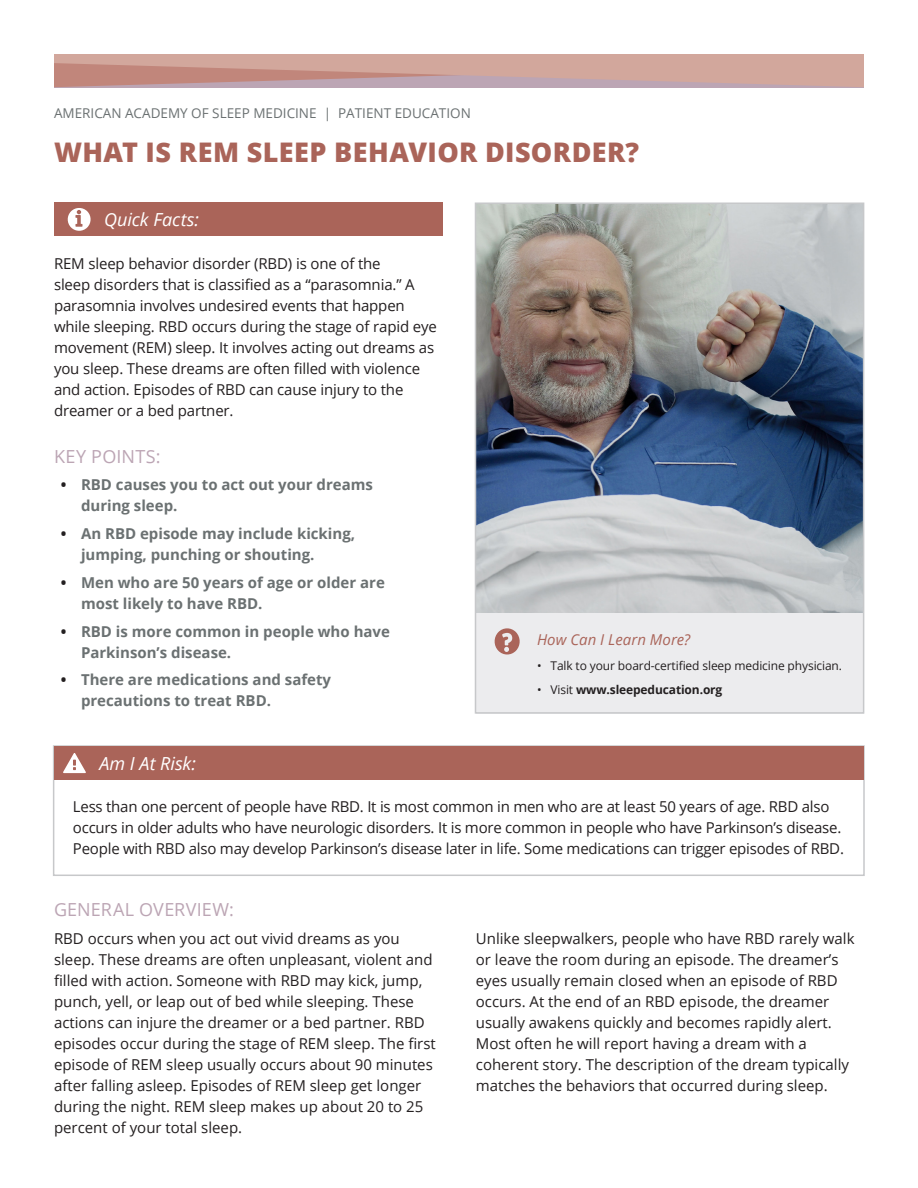
<style>
.page{position:relative;width:918px;height:1188px;background:#fff}
.page>*{position:absolute;margin:0;border:0;box-sizing:border-box;transform-origin:0 0}
.t1{font:800 27px "Open Sans";letter-spacing:.02em;color:#aa6459}
.H2_-_Span_All{font:18px "Open Sans";letter-spacing:.01em;color:#bca5b4}
.H3_-_Section_title{font:italic 18px "Open Sans";letter-spacing:.005em;color:#fff}
.Body_Copy{font:15px/21px "Open Sans";color:#231f20}
.t2{font:700 15px/21px "Open Sans";color:#6b7172}
.Learn_More_-_Header{font:italic 15px "Open Sans";letter-spacing:.005em;color:#aa6459}
.AASM_Information_-_A{font:13.5px "Open Sans";color:#6b7172}
.t3{font:12px "Open Sans";letter-spacing:-.01em;color:#231f20}
.t4{font:700 12px "Open Sans";letter-spacing:-.01em;color:#231f20}
.s1{color:#231f20}
.s2{font-weight:400}
</style>
<div class="page">
<img style="left:478px;top:205px;width:383px;height:408px">
<div style="left:53px;top:745px;width:812px;height:131px;border:2px solid #c7c8ca"></div>
<div style="left:54px;top:746px;width:809px;height:34px;background:#aa6459"></div>
<svg style="left:63px;top:753px;width:23px;height:20px"></svg>
<div style="left:476px;top:613px;width:388px;height:101px;background:#ececee"></div>
<svg style="left:494px;top:628px;width:26px;height:27px"></svg>
<div style="left:475px;top:202px;width:389px;height:512px;border:2px solid #c7c8ca"></div>
<svg style="left:54px;top:54px;width:810px;height:33px;background:#caa09a"></svg>
<div style="left:54px;top:202px;width:388px;height:34px;background:#aa6459"></div>
<svg style="left:67px;top:208px;width:24px;height:23px"></svg>
<p class="AASM_Information_-_A" style="left:54px;top:104px;width:418px">AMERICAN ACADEMY OF SLEEP MEDICINE | PATIENT EDUCATION</p>
<h1 class="t1" style="left:54px;top:132px;width:587px">WHAT IS REM SLEEP BEHAVIOR DISORDER?</h1>
<p class="H3_-_Section_title" style="left:104px;top:207px;width:97px">Quick Facts:</p>
<p class="Body_Copy" style="left:54px;top:252px;width:384px">REM sleep behavior disorder (RBD) is one of the<br>sleep disorders that is classified as a “parasomnia.” A parasomnia involves undesired events that happen while sleeping. RBD occurs during the stage of rapid eye movement (REM) sleep. It involves acting out dreams as you sleep. These dreams are often filled with violence and action. Episodes of RBD can cause injury to the dreamer or a bed partner.</p>
<p class="H2_-_Span_All" style="left:54px;top:444px;width:108px">KEY POINTS:</p>
<p class="t2" style="left:81px;top:474px;width:294px;text-indent:-20px"><span class="s1">•</span> RBD causes you to act out your dreams during sleep.</p>
<p class="t2" style="left:81px;top:523px;width:276px;text-indent:-20px"><span class="s1">•</span> An RBD episode may include kicking, jumping, punching or shouting.</p>
<p class="t2" style="left:81px;top:571px;width:305px;text-indent:-20px"><span class="s1">•</span> Men who are 50 years of age or older are most likely to have RBD.</p>
<p class="t2" style="left:81px;top:620px;width:311px;text-indent:-20px"><span class="s1">•</span> RBD is more common in people who have<br>Parkinson’s disease.</p>
<p class="t2" style="left:81px;top:669px;width:252px;text-indent:-20px"><span class="s1">•</span> There are medications and safety precautions to treat RBD.</p>
<p class="H3_-_Section_title" style="left:99px;top:751px;width:98px">Am I At Risk:</p>
<p class="Learn_More_-_Header" style="left:537px;top:629px;width:155px">How Can I Learn More?</p>
<p class="t3" style="left:537px;top:657px;width:307px">• Talk to your board-certified sleep medicine physician.</p>
<p class="t4" style="left:537px;top:682px;width:187px"><span class="s2">• Visit</span> www.sleepeducation.org</p>
<p class="Body_Copy" style="left:73px;top:796px;width:773px">Less than one percent of people have RBD. It is most common in men who are at least 50 years of age. RBD also occurs in older adults who have neurologic disorders. It is more common in people who have Parkinson’s disease.<br>People with RBD also may develop Parkinson’s disease later in life. Some medications can trigger episodes of RBD.</p>
<p class="H2_-_Span_All" style="left:54px;top:897px;width:182px">GENERAL OVERVIEW:</p>
<p class="Body_Copy" style="left:54px;top:927px;width:383px">RBD occurs when you act out vivid dreams as you sleep. These dreams are often unpleasant, violent and filled with action. Someone with RBD may kick, jump, punch, yell, or leap out of bed while sleeping. These actions can injure the dreamer or a bed partner. RBD episodes occur during the stage of REM sleep. The first episode of REM sleep usually occurs about 90 minutes after falling asleep. Episodes of REM sleep get longer during the night. REM sleep makes up about 20 to 25 percent of your total sleep.</p>
<p class="Body_Copy" style="left:476px;top:927px;width:380px">Unlike sleepwalkers, people who have RBD rarely walk or leave the room during an episode. The dreamer’s eyes usually remain closed when an episode of RBD occurs. At the end of an RBD episode, the dreamer usually awakens quickly and becomes rapidly alert.<br>Most often he will report having a dream with a coherent story. The description of the dream typically matches the behaviors that occurred during sleep.</p>
</div>
